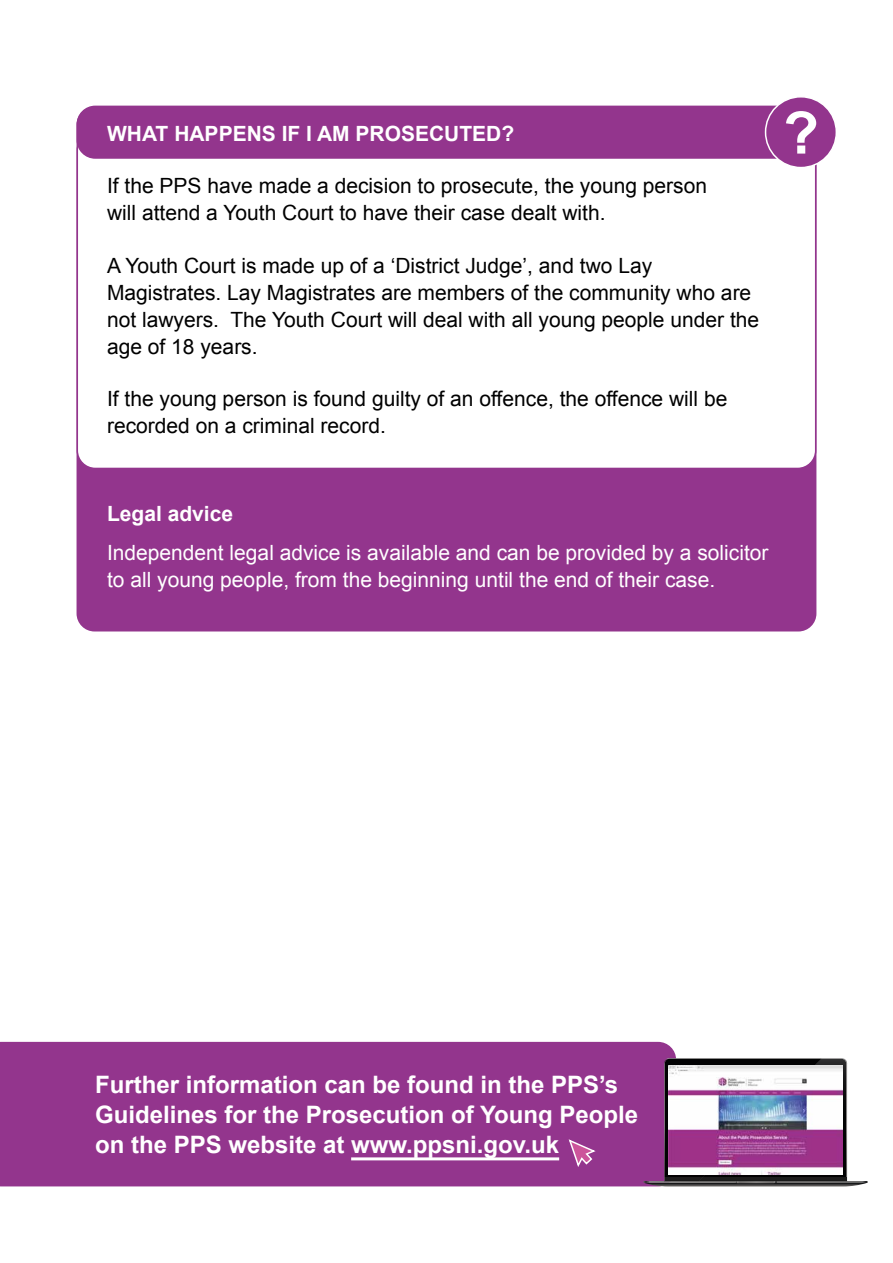
<style>
.page{position:relative;width:893px;height:1263px;background:#fff}
.page>*{position:absolute;margin:0;border:0;box-sizing:border-box;transform-origin:0 0}
.t1{font:700 58.8px "Arial";color:#fff}
.Default{font:700 24px/30px "Arial";color:#fff}
.Default-2{font:21px/27px "Arial";color:#000}
.t2{font:21px/27px "Arial";color:#fff}
.t3{font:700 21px "Arial";color:#fff}
</style>
<div class="page">
<div style="left:77px;top:132px;width:739px;height:499px;background:#93358d;border-radius:18px"></div>
<div style="left:0;top:1042px;width:676px;height:144px;background:#93358d"></div>
<hr style="left:351px;top:1157px;width:208px;height:3px;background:#fff">
<div style="left:77px;top:107px;width:739px;height:361px;background:#fff;border-radius:18px"></div>
<div style="left:77px;top:106px;width:739px;height:52px;background:#93358d;border-radius:18px"></div>
<div style="left:77px;top:106px;width:739px;height:53px;border:2px solid #93358d;border-radius:18px"></div>
<svg style="left:644px;top:1058px;width:223px;height:128px"></svg>
<img style="left:669px;top:1066px;width:173px;height:109px">
<svg style="left:567px;top:1138px;width:30px;height:31px"></svg>
<div style="left:765px;top:97px;width:71px;height:71px;background:#93358d;border-radius:50%"></div>
<div style="left:765px;top:96px;width:72px;height:72px;border:2px solid #fff;border-radius:50%"></div>
<p class="t3" style="left:107px;top:119px;width:409px">WHAT HAPPENS IF I AM PROSECUTED?</p>
<p class="Default-2" style="left:107px;top:172px;width:602px">If the PPS have made a decision to prosecute, the young person will attend a Youth Court to have their case dealt with.</p>
<p class="Default-2" style="left:107px;top:252px;width:654px">A Youth Court is made up of a ‘District Judge’, and two Lay Magistrates. Lay Magistrates are members of the community who are not lawyers. The Youth Court will deal with all young people under the age of 18 years.</p>
<p class="Default-2" style="left:107px;top:386px;width:622px">If the young person is found guilty of an offence, the offence will be recorded on a criminal record.</p>
<p class="t1" style="left:783px;top:94px;width:37px">?</p>
<p class="t3" style="left:107px;top:499px;width:128px">Legal advice</p>
<p class="t2" style="left:107px;top:539px;width:663px">Independent legal advice is available and can be provided by a solicitor to all young people, from the beginning until the end of their case.</p>
<p class="Default" style="left:95px;top:1070px;width:545px">Further information can be found in the PPS’s<br>Guidelines for the Prosecution of Young People on the PPS website at www.ppsni.gov.uk</p>
</div>
